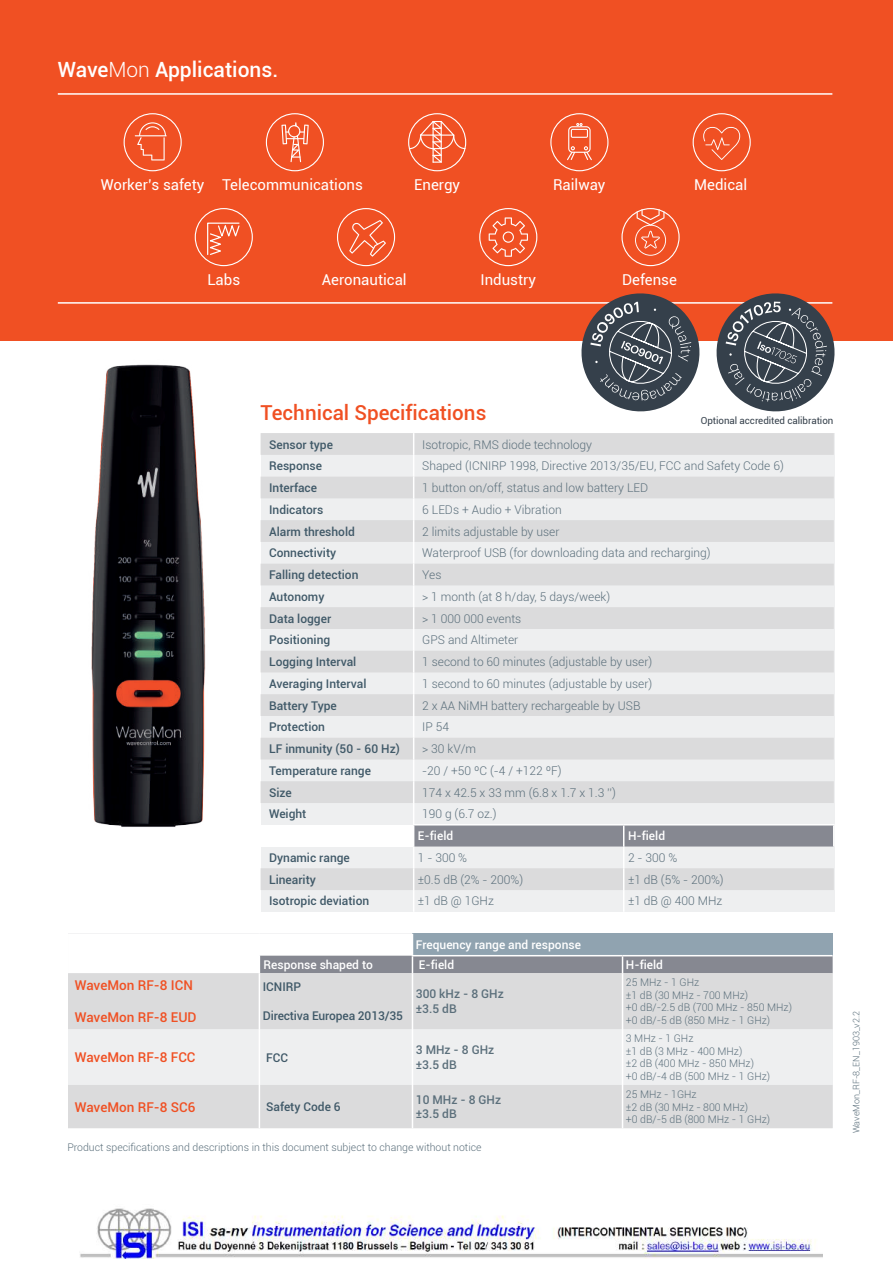
<style>
.page{position:relative;width:893px;height:1263px;background:#fff}
.page>*{position:absolute;margin:0;border:0;box-sizing:border-box;transform-origin:0 0}
.t1{font:500 21px "Roboto";color:#fff}
.t2{font:500 20.7px "Roboto";color:#f05023}
.t3{font:15px "Roboto";color:#fff}
.t4{font:500 13.5px "Roboto";color:#f05023}
.t5{font:300 12px "Roboto";color:#5b6f7b}
.t6{font:500 12px "Roboto";color:#405968}
.t7{font:500 12px "Roboto";color:#fff}
.t8{font:500 12px/14.4px "Roboto";color:#5b6f7b}
.t9{font:300 10.5px/12.6px "Roboto";color:#5b6f7b}
.t10{font:9.75px "Roboto";letter-spacing:-.005em;color:#35404b}
.t11{font:300 9px "Roboto";color:#5b6f7b}
.s1{font-weight:300}
</style>
<div class="page">
<div style="left:0;top:0;width:893px;height:340px;background:#f05023"></div>
<hr style="left:58px;top:302px;width:774px;height:2px;background:#fff">
<hr style="left:58px;top:93px;width:774px;height:2px;background:#fff">
<svg style="left:479px;top:208px;width:58px;height:58px"></svg>
<svg style="left:408px;top:113px;width:58px;height:58px"></svg>
<svg style="left:550px;top:113px;width:58px;height:58px"></svg>
<svg style="left:693px;top:93px;width:139px;height:78px"></svg>
<svg style="left:266px;top:113px;width:58px;height:58px"></svg>
<svg style="left:621px;top:208px;width:59px;height:58px"></svg>
<svg style="left:124px;top:113px;width:58px;height:58px"></svg>
<svg style="left:337px;top:208px;width:58px;height:58px"></svg>
<svg style="left:195px;top:208px;width:58px;height:58px"></svg>
<img style="left:44px;top:340px;width:214px;height:487px">
<svg style="left:261px;top:433px;width:152px;height:457px;background:#e4e5e6"></svg>
<div style="left:261px;top:825px;width:153px;height:21px;background:#fff"></div>
<svg style="left:414px;top:433px;width:420px;height:479px;background:#e1e1e3"></svg>
<svg style="left:574px;top:293px;width:268px;height:119px"></svg>
<svg style="left:68px;top:973px;width:765px;height:155px;background:#e1e2e3"></svg>
<hr style="left:259px;top:1029px;width:1px;height:56px;background:#fff">
<hr style="left:412px;top:1029px;width:1px;height:56px;background:#fff">
<hr style="left:259px;top:1085px;width:1px;height:43px;background:#fff">
<hr style="left:412px;top:1085px;width:1px;height:43px;background:#fff">
<hr style="left:259px;top:973px;width:1px;height:56px;background:#fff">
<hr style="left:412px;top:973px;width:1px;height:56px;background:#fff">
<hr style="left:622px;top:973px;width:1px;height:56px;background:#fff">
<hr style="left:622px;top:1029px;width:1px;height:56px;background:#fff">
<hr style="left:622px;top:1085px;width:1px;height:43px;background:#fff">
<svg style="left:260px;top:934px;width:573px;height:39px;background:#9da6af"></svg>
<hr style="left:412px;top:955px;width:210px;height:1px;background:#fff">
<hr style="left:622px;top:955px;width:211px;height:1px;background:#fff">
<img style="left:80px;top:1208px;width:743px;height:50px">
<h1 class="t1" style="left:58px;top:55px;width:222px">Wave<span class="s1">Mon</span> Applications.</h1>
<p class="t3" style="left:101px;top:174px;width:264px">Worker’s safety Telecommunications</p>
<p class="t3" style="left:414px;top:174px;width:47px">Energy</p>
<p class="t3" style="left:553px;top:174px;width:54px">Railway</p>
<p class="t3" style="left:694px;top:174px;width:55px">Medical</p>
<p class="t3" style="left:207px;top:269px;width:34px">Labs</p>
<p class="t3" style="left:322px;top:269px;width:86px">Aeronautical</p>
<p class="t3" style="left:480px;top:269px;width:57px">Industry</p>
<p class="t3" style="left:622px;top:269px;width:56px">Defense</p>
<h2 class="t2" style="left:261px;top:398px;width:227px">Technical Specifications</h2>
<p class="t10" style="left:701px;top:414px;width:134px">Optional accredited calibration</p>
<p class="t6" style="left:269px;top:436px;width:65px">Sensor type</p>
<p class="t5" style="left:422px;top:436px;width:171px">Isotropic, RMS diode technology</p>
<p class="t6" style="left:269px;top:457px;width:55px">Response</p>
<p class="t5" style="left:422px;top:458px;width:363px">Shaped (ICNIRP 1998, Directive 2013/35/EU, FCC and Safety Code 6)</p>
<p class="t6" style="left:269px;top:479px;width:50px">Interface</p>
<p class="t5" style="left:422px;top:479px;width:228px">1 button on/off, status and low battery LED</p>
<p class="t6" style="left:269px;top:501px;width:56px">Indicators</p>
<p class="t5" style="left:422px;top:501px;width:141px">6 LEDs + Audio + Vibration</p>
<p class="t6" style="left:269px;top:523px;width:87px">Alarm threshold</p>
<p class="t5" style="left:422px;top:523px;width:139px">2 limits adjustable by user</p>
<p class="t6" style="left:269px;top:545px;width:69px">Connectivity</p>
<p class="t5" style="left:422px;top:545px;width:290px">Waterproof USB (for downloading data and recharging)</p>
<p class="t6" style="left:269px;top:566px;width:91px">Falling detection</p>
<p class="t5" style="left:422px;top:566px;width:21px">Yes</p>
<p class="t6" style="left:269px;top:588px;width:57px">Autonomy</p>
<p class="t5" style="left:422px;top:588px;width:190px">&gt; 1 month (at 8 h/day, 5 days/week)</p>
<p class="t6" style="left:269px;top:610px;width:64px">Data logger</p>
<p class="t5" style="left:422px;top:610px;width:101px">&gt; 1 000 000 events</p>
<p class="t6" style="left:269px;top:632px;width:63px">Positioning</p>
<p class="t5" style="left:422px;top:632px;width:98px">GPS and Altimeter</p>
<p class="t6" style="left:269px;top:653px;width:89px">Logging Interval</p>
<p class="t5" style="left:422px;top:653px;width:232px">1 second to 60 minutes (adjustable by user)</p>
<p class="t6" style="left:269px;top:675px;width:99px">Averaging Interval</p>
<p class="t5" style="left:422px;top:675px;width:232px">1 second to 60 minutes (adjustable by user)</p>
<p class="t6" style="left:269px;top:697px;width:69px">Battery Type</p>
<p class="t5" style="left:422px;top:697px;width:220px">2 x AA NiMH battery rechargeable by USB</p>
<p class="t6" style="left:269px;top:719px;width:57px">Protection</p>
<p class="t5" style="left:422px;top:719px;width:28px">IP 54</p>
<p class="t6" style="left:269px;top:740px;width:132px">LF inmunity (50 - 60 Hz)</p>
<p class="t5" style="left:422px;top:740px;width:55px">&gt; 30 kV/m</p>
<p class="t6" style="left:269px;top:762px;width:103px">Temperature range</p>
<p class="t5" style="left:422px;top:762px;width:141px">-20 / +50 ºC (-4 / +122 ºF)</p>
<p class="t6" style="left:269px;top:784px;width:24px">Size</p>
<p class="t5" style="left:422px;top:784px;width:195px">174 x 42.5 x 33 mm (6.8 x 1.7 x 1.3 ’’)</p>
<p class="t6" style="left:269px;top:806px;width:39px">Weight</p>
<p class="t5" style="left:422px;top:806px;width:76px">190 g (6.7 oz.)</p>
<p class="t7" style="left:418px;top:827px;width:37px">E-field</p>
<p class="t7" style="left:628px;top:827px;width:39px">H-field</p>
<p class="t6" style="left:269px;top:849px;width:82px">Dynamic range</p>
<p class="t5" style="left:418px;top:849px;width:51px">1 - 300 %</p>
<p class="t5" style="left:628px;top:849px;width:51px">2 - 300 %</p>
<p class="t6" style="left:269px;top:871px;width:48px">Linearity</p>
<p class="t5" style="left:418px;top:871px;width:107px">±0.5 dB (2% - 200%)</p>
<p class="t5" style="left:628px;top:871px;width:97px">±1 dB (5% - 200%)</p>
<p class="t6" style="left:269px;top:893px;width:102px">Isotropic deviation</p>
<p class="t5" style="left:418px;top:893px;width:78px">±1 dB @ 1GHz</p>
<p class="t5" style="left:628px;top:893px;width:96px">±1 dB @ 400 MHz</p>
<p class="t7" style="left:416px;top:936px;width:167px">Frequency range and response</p>
<p class="t4" style="left:75px;top:976px;width:120px">WaveMon RF-8 ICN</p>
<p class="t4" style="left:75px;top:1008px;width:123px">WaveMon RF-8 EUD</p>
<p class="t7" style="left:264px;top:956px;width:111px">Response shaped to</p>
<p class="t7" style="left:419px;top:956px;width:37px">E-field</p>
<p class="t7" style="left:626px;top:956px;width:39px">H-field</p>
<p class="t6" style="left:263px;top:978px;width:40px">ICNIRP</p>
<p class="t6" style="left:263px;top:1007px;width:142px">Directiva Europea 2013/35</p>
<p class="t8" style="left:416px;top:986px;width:89px">300 kHz - 8 GHz ±3.5 dB</p>
<p class="t9" style="left:626px;top:976px;width:168px">25 MHz - 1 GHz<br>±1 dB (30 MHz - 700 MHz)<br>+0 dB/-2.5 dB (700 MHz - 850 MHz) +0 dB/-5 dB (850 MHz - 1 GHz)</p>
<p class="t4" style="left:75px;top:1048px;width:122px">WaveMon RF-8 FCC</p>
<p class="t6" style="left:266px;top:1049px;width:23px">FCC</p>
<p class="t8" style="left:416px;top:1042px;width:80px">3 MHz - 8 GHz ±3.5 dB</p>
<p class="t9" style="left:626px;top:1032px;width:146px">3 MHz - 1 GHz<br>±1 dB (3 MHz - 400 MHz)<br>±2 dB (400 MHz - 850 MHz)<br>+0 dB/-4 dB (500 MHz - 1 GHz)</p>
<p class="t4" style="left:75px;top:1097px;width:122px">WaveMon RF-8 SC6</p>
<p class="t6" style="left:266px;top:1098px;width:76px">Safety Code 6</p>
<p class="t8" style="left:416px;top:1092px;width:87px">10 MHz - 8 GHz ±3.5 dB</p>
<p class="t9" style="left:626px;top:1087px;width:146px">25 MHz - 1GHz<br>±2 dB (30 MHz - 800 MHz)<br>+0 dB/-5 dB (800 MHz - 1 GHz)</p>
<p class="t9" style="left:67px;top:1141px;width:416px">Product specifications and descriptions in this document subject to change without notice</p>
<p class="t11" style="left:850px;top:1133px;width:124px;rotate:-90deg">WaveMon_RF-8_EN_1903_v2.2</p>
</div>
